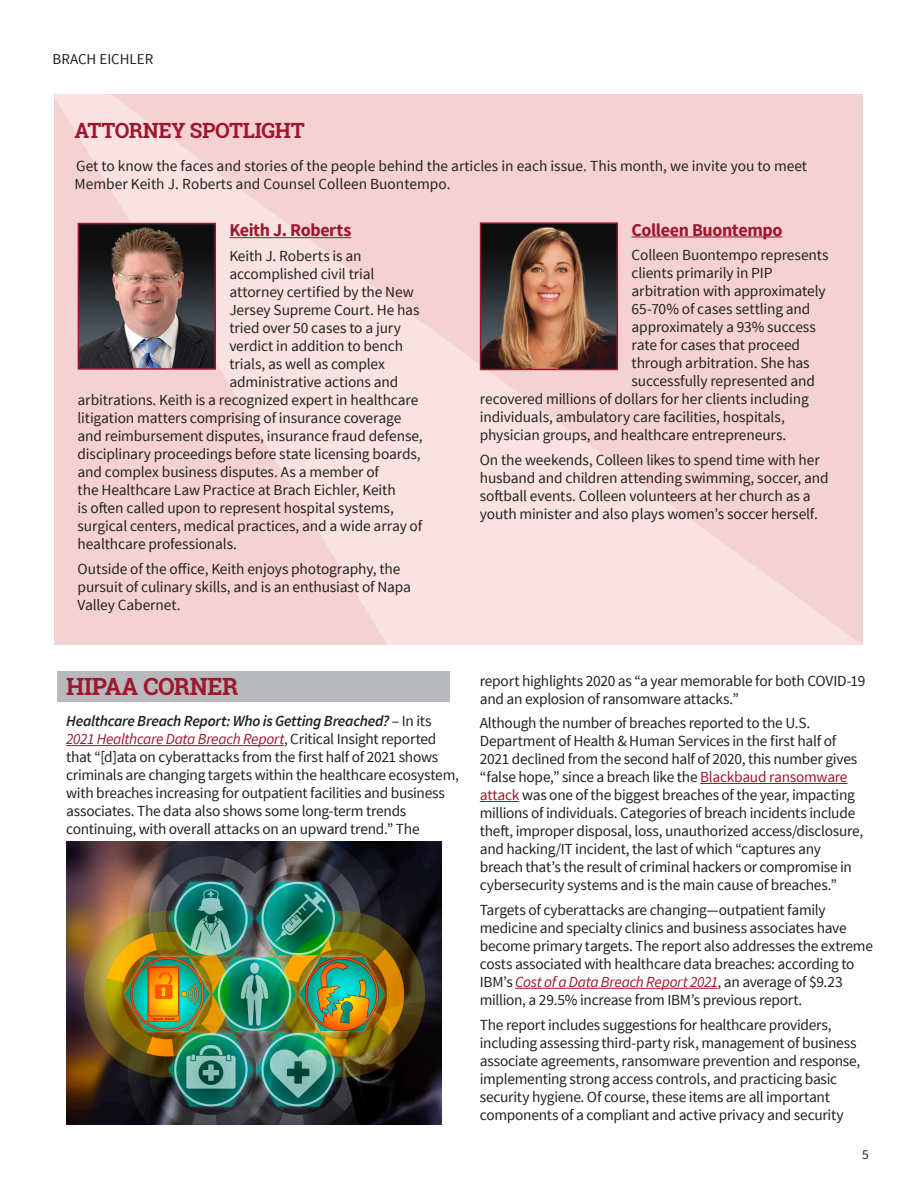
<style>
.page{position:relative;width:917px;height:1188px;background:#fff}
.page>*{position:absolute;margin:0;border:0;box-sizing:border-box;transform-origin:0 0}
.FOR_MORE_INFORMATI{font:700 23.7px "Roboto Slab";letter-spacing:-.02em;color:#9f172e}
.Back_Page_Contacts{font:700 21px "Roboto Slab";letter-spacing:-.02em;color:#9f172e}
.Back_Page_Contacts-2{font:700 18px "Source Sans Pro";letter-spacing:-.02em;color:#9f172e}
.hyperlink{font:15.3px/18px "Source Sans Pro";letter-spacing:-.02em;color:#231f20}
.Back_Page_Contacts-3{font:15.3px/18px "Source Sans Pro";letter-spacing:-.01em;color:#231f20}
.t1{font:15px "Source Sans Pro";color:#231f20}
.Page_Numbers_9_13_65{font:13.5px "Source Sans Pro";color:#231f20}
.s1{color:#21211f}
.s2{font-weight:600;font-style:italic}
.s3{font-style:italic;color:#9f172e}
.s4{color:#9f172e}
</style>
<div class="page">
<div style="left:58px;top:671px;width:392px;height:30px;background:#b8b9bc"></div>
<svg style="left:53px;top:94px;width:810px;height:551px;background:#f5d7d6"></svg>
<hr style="left:229px;top:237px;width:122px;height:1px;background:#9f172e">
<hr style="left:632px;top:237px;width:150px;height:1px;background:#9f172e">
<img style="left:81px;top:226px;width:132px;height:141px">
<div style="left:78px;top:223px;width:138px;height:147px;border:2px solid #9f172e"></div>
<img style="left:483px;top:225px;width:132px;height:142px">
<div style="left:480px;top:222px;width:138px;height:148px;border:2px solid #9f172e"></div>
<img style="left:67px;top:842px;width:375px;height:283px">
<hr style="left:66px;top:745px;width:218px;height:1px;background:#9f172e">
<hr style="left:700px;top:783px;width:148px;height:1px;background:#9f172e">
<hr style="left:480px;top:801px;width:39px;height:1px;background:#9f172e">
<hr style="left:515px;top:988px;width:203px;height:1px;background:#9f172e">
<p class="t1" style="left:53px;top:50px;width:102px">BRACH EICHLER</p>
<p class="Back_Page_Contacts" style="left:75px;top:116px;width:232px">ATTORNEY SPOTLIGHT</p>
<p class="Back_Page_Contacts-3" style="left:75px;top:157px;width:734px">Get to know the faces and stories of the people behind the articles in each issue. This month, we invite you to meet<br>Member Keith J. Roberts and <span class="s1">Counsel</span> Colleen Buontempo.</p>
<p class="Back_Page_Contacts-2" style="left:229px;top:219px;width:123px">Keith J. Roberts</p>
<p class="Back_Page_Contacts-3" style="left:229px;top:247px;width:134px">Keith J. Roberts is an</p>
<p class="Back_Page_Contacts-3" style="left:229px;top:265px;width:146px">accomplished civil trial</p>
<p class="Back_Page_Contacts-3" style="left:229px;top:283px;width:186px">attorney certified by the New</p>
<p class="Back_Page_Contacts-3" style="left:229px;top:301px;width:192px">Jersey Supreme Court. He has</p>
<p class="Back_Page_Contacts-3" style="left:229px;top:319px;width:173px">tried over 50 cases to a jury</p>
<p class="Back_Page_Contacts-3" style="left:229px;top:337px;width:175px">verdict in addition to bench</p>
<p class="Back_Page_Contacts-3" style="left:229px;top:355px;width:157px">trials, as well as complex</p>
<p class="Back_Page_Contacts-3" style="left:229px;top:373px;width:171px">administrative actions and</p>
<p class="Back_Page_Contacts-3" style="left:78px;top:391px;width:342px">arbitrations. Keith is a recognized expert in healthcare</p>
<p class="Back_Page_Contacts-3" style="left:78px;top:409px;width:325px">litigation matters comprising of insurance coverage</p>
<p class="Back_Page_Contacts-3" style="left:78px;top:427px;width:347px">and reimbursement disputes, insurance fraud defense,</p>
<p class="Back_Page_Contacts-3" style="left:78px;top:445px;width:345px">disciplinary proceedings before state licensing boards,</p>
<p class="Back_Page_Contacts-3" style="left:78px;top:463px;width:303px">and complex business disputes. As a member of</p>
<p class="Back_Page_Contacts-3" style="left:78px;top:481px;width:320px">the Healthcare Law Practice at Brach Eichler, Keith</p>
<p class="Back_Page_Contacts-3" style="left:78px;top:499px;width:318px">is often called upon to represent hospital systems,</p>
<p class="Back_Page_Contacts-3" style="left:78px;top:517px;width:346px">surgical centers, medical practices, and a wide array of</p>
<p class="Back_Page_Contacts-3" style="left:78px;top:535px;width:161px">healthcare professionals.</p>
<p class="Back_Page_Contacts-3" style="left:78px;top:560px;width:335px">Outside of the office, Keith enjoys photography, the pursuit of culinary skills, and is an enthusiast of Napa<br>Valley Cabernet.</p>
<p class="Back_Page_Contacts-2" style="left:632px;top:218px;width:152px">Colleen Buontempo</p>
<p class="Back_Page_Contacts-3" style="left:632px;top:247px;width:199px">Colleen Buontempo represents</p>
<p class="Back_Page_Contacts-3" style="left:632px;top:265px;width:143px">clients primarily in PIP</p>
<p class="Back_Page_Contacts-3" style="left:632px;top:283px;width:196px">arbitration with approximately</p>
<p class="Back_Page_Contacts-3" style="left:632px;top:301px;width:180px">65-70% of cases settling and</p>
<p class="Back_Page_Contacts-3" style="left:632px;top:319px;width:186px">approximately a 93% success</p>
<p class="Back_Page_Contacts-3" style="left:632px;top:337px;width:170px">rate for cases that proceed</p>
<p class="Back_Page_Contacts-3" style="left:632px;top:355px;width:180px">through arbitration. She has</p>
<p class="Back_Page_Contacts-3" style="left:632px;top:373px;width:185px">successfully represented and</p>
<p class="Back_Page_Contacts-3" style="left:480px;top:391px;width:330px">recovered millions of dollars for her clients including</p>
<p class="Back_Page_Contacts-3" style="left:480px;top:409px;width:306px">individuals, ambulatory care facilities, hospitals,</p>
<p class="Back_Page_Contacts-3" style="left:480px;top:427px;width:308px">physician groups, and healthcare entrepreneurs.</p>
<p class="Back_Page_Contacts-3" style="left:480px;top:451px;width:350px">On the weekends, Colleen likes to spend time with her husband and children attending swimming, soccer, and softball events. Colleen volunteers at her church as a youth minister and also plays women’s soccer herself.</p>
<p class="FOR_MORE_INFORMATI" style="left:66px;top:670px;width:174px">HIPAA CORNER</p>
<p class="hyperlink" style="left:66px;top:713px;width:394px"><span class="s2">Healthcare Breach Report: Who is Getting Breached?</span> – In its <span class="s3">2021 Healthcare Data Breach Report</span>, Critical Insight reported that “[d]ata on cyberattacks from the first half of 2021 shows criminals are changing targets within the healthcare ecosystem, with breaches increasing for outpatient facilities and business associates. The data also shows some long-term trends continuing, with overall attacks on an upward trend.” The</p>
<p class="hyperlink" style="left:480px;top:672px;width:387px">report highlights 2020 as “a year memorable for both COVID-19 and an explosion of ransomware attacks.”</p>
<p class="hyperlink" style="left:480px;top:714px;width:385px">Although the number of breaches reported to the U.S.<br>Department of Health &amp; Human Services in the first half of 2021 declined from the second half of 2020, this number gives “false hope,” since a breach like the <span class="s4">Blackbaud ransomware attack</span> was one of the biggest breaches of the year, impacting millions of individuals. Categories of breach incidents include theft, improper disposal, loss, unauthorized access/disclosure, and hacking/IT incident, the last of which “captures any breach that’s the result of criminal hackers or compromise in cybersecurity systems and is the main cause of breaches.”</p>
<p class="hyperlink" style="left:480px;top:901px;width:395px">Targets of cyberattacks are changing—outpatient family medicine and specialty clinics and business associates have become primary targets. The report also addresses the extreme costs associated with healthcare data breaches: according to IBM’s <span class="s3">Cost of a Data Breach Report 2021</span>, an average of $9.23 million, a 29.5% increase from IBM’s previous report.</p>
<p class="hyperlink" style="left:480px;top:1016px;width:382px">The report includes suggestions for healthcare providers, including assessing third-party risk, management of business associate agreements, ransomware prevention and response, implementing strong access controls, and practicing basic security hygiene. Of course, these items are all important components of a compliant and active privacy and security</p>
<p class="Page_Numbers_9_13_65" style="left:862px;top:1146px;width:8px">5</p>
</div>
